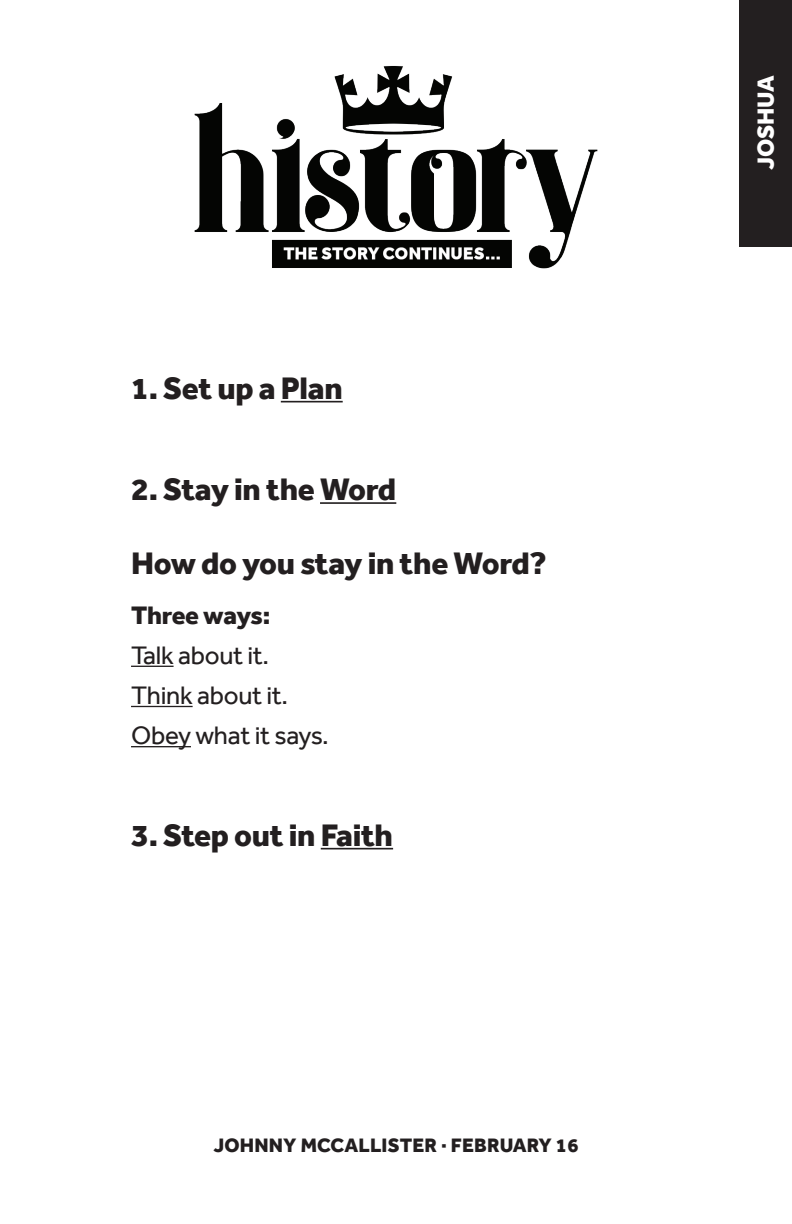
<style>
.page{position:relative;width:792px;height:1224px;background:#fff}
.page>*{position:absolute;margin:0;border:0;box-sizing:border-box;transform-origin:0 0}
.t1{font:800 32px "Effra";letter-spacing:-.01em;color:#231f20}
.t2{font:26px/40.2px "Effra";letter-spacing:-.01em;color:#231f20}
.t3{font:800 26px "Effra";letter-spacing:-.01em;color:#231f20}
.t4{font:800 24px "Effra";color:#fff}
.t5{font:800 20px "Effra";letter-spacing:.01em;color:#231f20}
</style>
<div class="page">
<div style="left:740px;top:0;width:52px;height:246px;background:#231f20"></div>
<hr style="left:281px;top:401px;width:62px;height:1px;background:#231f20">
<hr style="left:320px;top:502px;width:76px;height:2px;background:#231f20">
<hr style="left:131px;top:666px;width:43px;height:1px;background:#231f20">
<hr style="left:131px;top:706px;width:62px;height:1px;background:#231f20">
<hr style="left:131px;top:746px;width:60px;height:1px;background:#231f20">
<hr style="left:321px;top:848px;width:72px;height:1px;background:#231f20">
<img style="left:194px;top:66px;width:404px;height:203px">
<p class="t1" style="left:131px;top:369px;width:213px">1. Set up a Plan</p>
<p class="t1" style="left:131px;top:470px;width:267px">2. Stay in the Word</p>
<p class="t1" style="left:131px;top:545px;width:417px">How do you stay in the Word?</p>
<p class="t3" style="left:131px;top:599px;width:141px">Three ways:</p>
<p class="t2" style="left:131px;top:635px;width:199px">Talk about it.<br>Think about it.<br>Obey what it says.</p>
<p class="t1" style="left:131px;top:816px;width:264px">3. Step out in Faith</p>
<p class="t5" style="left:213px;top:1133px;width:367px">JOHNNY MCCALLISTER · FEBRUARY 16</p>
<p class="t4" style="left:752px;top:170px;width:96px;rotate:-90deg">JOSHUA</p>
</div>
